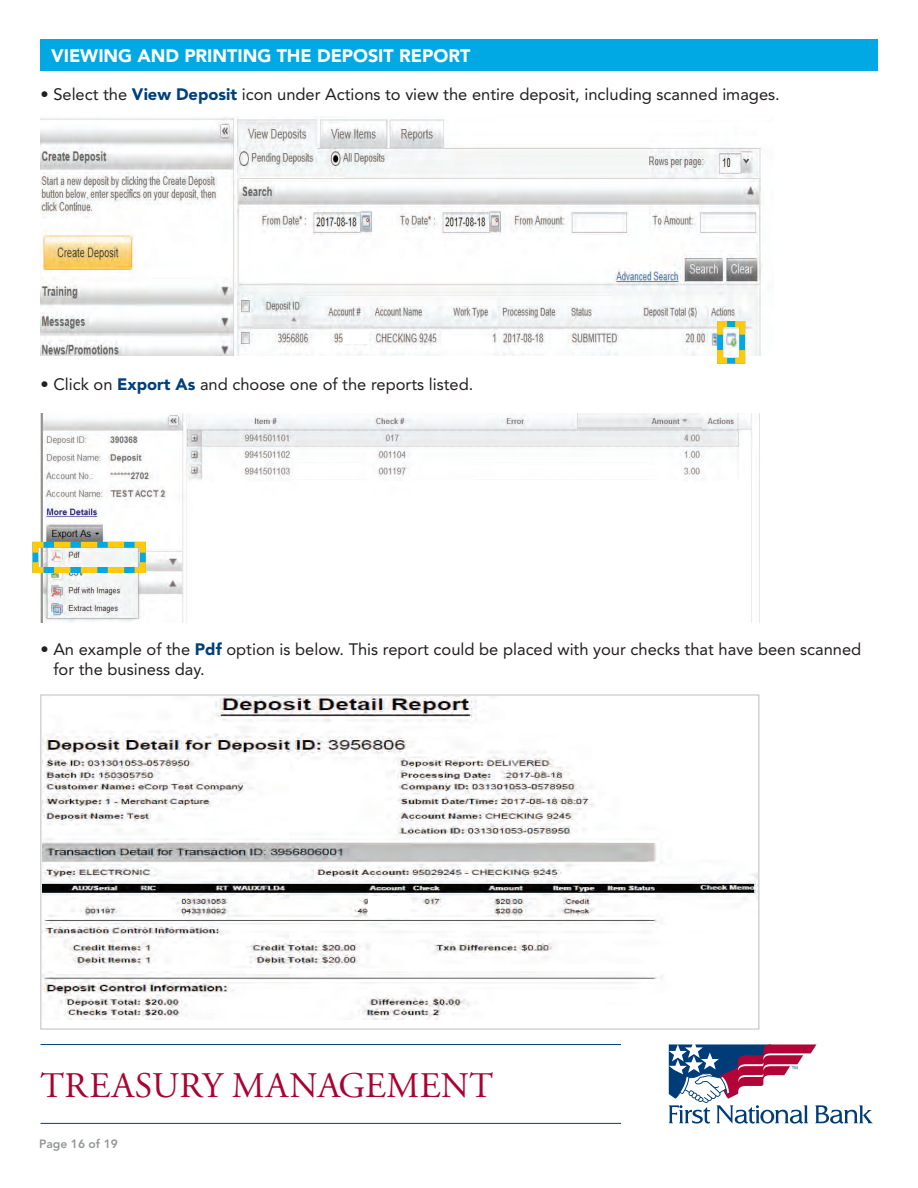
<style>
.page{position:relative;width:918px;height:1188px;background:#fff}
.page>*{position:absolute;margin:0;border:0;box-sizing:border-box;transform-origin:0 0}
.t1{font:36px "Adobe Garamond Pro";letter-spacing:.01em;color:#a90332}
.t2{font:900 18px "Avenir";letter-spacing:-.005em;color:#fff}
.t3{font:16.5px/20.2px "Avenir";color:#231f20}
.t4{font:800 12px "Avenir";color:#939598}
.s1{font-weight:900;color:#00407b}
</style>
<div class="page">
<hr style="left:40px;top:1044px;width:581px;height:1px;background:#00407b">
<svg style="left:669px;top:1044px;width:204px;height:80px"></svg>
<hr style="left:40px;top:1123px;width:581px;height:1px;background:#00407b">
<div style="left:40px;top:39px;width:838px;height:31px;background:#00a8e4"></div>
<img style="left:41px;top:117px;width:721px;height:239px">
<div style="left:343px;top:330px;width:26px;height:14px;background:#fff"></div>
<svg style="left:714px;top:318px;width:34px;height:46px"></svg>
<img style="left:40px;top:413px;width:712px;height:209px">
<svg style="left:32px;top:539px;width:117px;height:37px"></svg>
<img style="left:42px;top:697px;width:715px;height:322px">
<div style="left:368px;top:896px;width:41px;height:20px;background:#fff"></div>
<p class="t2" style="left:51px;top:45px;width:421px">VIEWING AND PRINTING THE DEPOSIT REPORT</p>
<p class="t3" style="left:40px;top:84px;width:741px">• Select the <span class="s1">View Deposit</span> icon under Actions to view the entire deposit, including scanned images.</p>
<p class="t3" style="left:40px;top:374px;width:434px">• Click on <span class="s1">Export As</span> and choose one of the reports listed.</p>
<p class="t3" style="left:53px;top:639px;width:810px;text-indent:-13px">• An example of the <span class="s1">Pdf</span> option is below. This report could be placed with your checks that have been scanned for the business day.</p>
<h1 class="t1" style="left:40px;top:1064px;width:454px">TREASURY MANAGEMENT</h1>
<p class="t4" style="left:39px;top:1136px;width:80px">Page 16 of 19</p>
</div>
